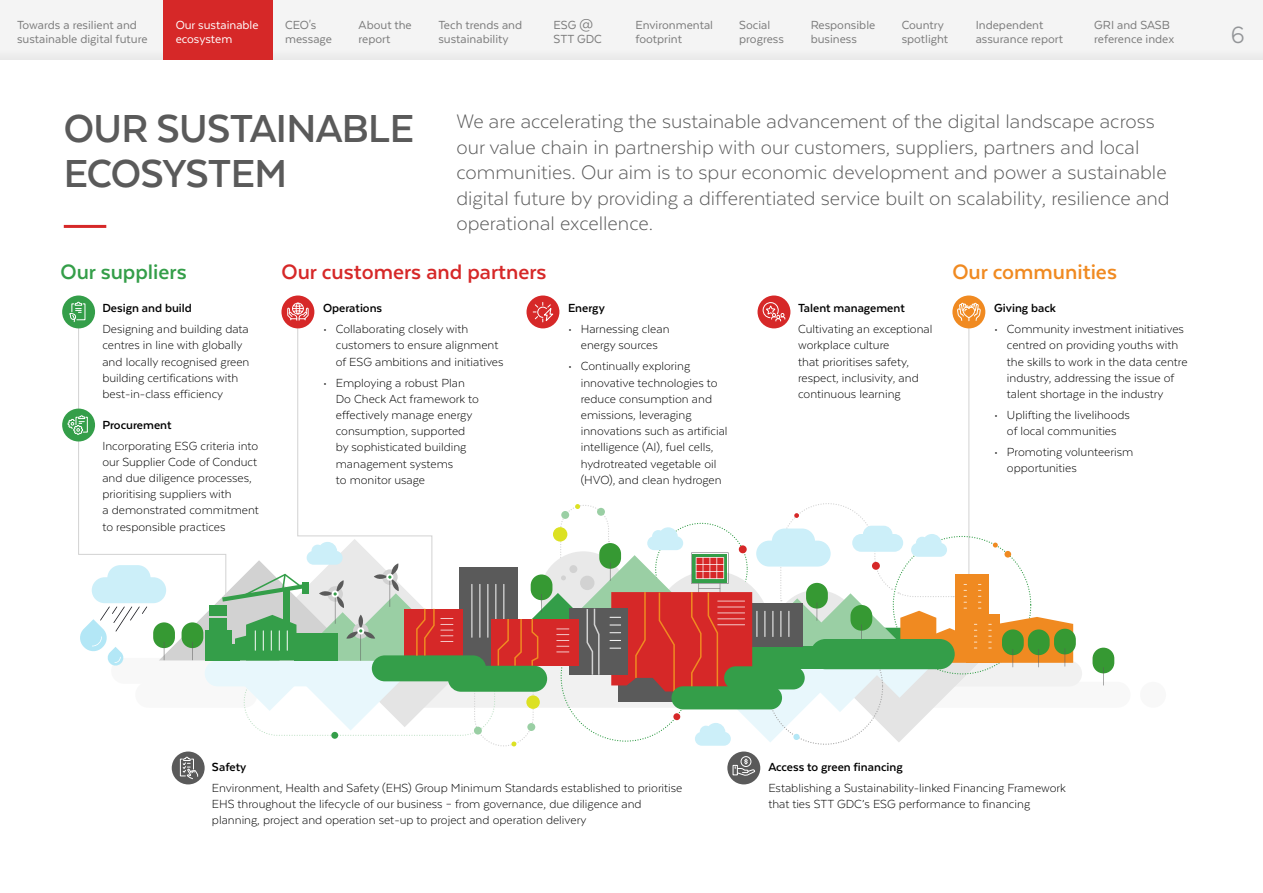
<style>
.page{position:relative;width:1263px;height:893px;background:#fff}
.page>*{position:absolute;margin:0;border:0;box-sizing:border-box;transform-origin:0 0}
.t1{font:700 45px/45px "Texta";letter-spacing:-.015em;color:#5a5a5a}
.t2{font:27px "Texta";color:#939598}
.t3{font:700 24px "Texta";color:#d62828}
.t4{font:700 24px "Texta";color:#f08a21}
.t5{font:700 24px "Texta";color:#349e49}
.t6{font:300 22.5px/25.5px "Texta";color:#5a5a5a}
.t7{font:300 13.5px/16.2px "Texta";color:#000}
.t8{font:13.5px/13.5px "Texta";color:#7b7b7b}
.t9{font:700 13.5px "Texta";color:#000}
.t10{font:13.5px/13.5px "Texta";color:#fff}
</style>
<div class="page">
<hr style="left:64px;top:225px;width:42px;height:3px;background:#d62828">
<div style="left:909px;top:682px;width:221px;height:26px;background:#f8f8f8;border-radius:13px"></div>
<div style="left:941px;top:661px;width:141px;height:25px;background:#f1f1f1;border-radius:13px"></div>
<div style="left:1140px;top:682px;width:26px;height:26px;background:#f8f8f8;border-radius:50%"></div>
<div style="left:956px;top:574px;width:33px;height:80px;background:#f08a21"></div>
<div style="left:966px;top:614px;width:33px;height:49px;background:#f08a21"></div>
<div style="left:1004px;top:551px;width:7px;height:7px;background:#f08a21;border-radius:50%"></div>
<svg style="left:993px;top:543px;width:5px;height:4px"></svg>
<div style="left:1054px;top:629px;width:22px;height:25px;background:#369933;border-radius:11px"></div>
<div style="left:1092px;top:648px;width:22px;height:25px;background:#369933;border-radius:11px"></div>
<svg style="left:1103px;top:667px;width:1px;height:18px"></svg>
<svg style="left:988px;top:617px;width:85px;height:50px"></svg>
<div style="left:62px;top:295px;width:33px;height:33px;background:#349e49;border-radius:50%"></div>
<div style="left:952px;top:295px;width:33px;height:33px;background:#f08a21;border-radius:50%"></div>
<div style="left:62px;top:409px;width:33px;height:32px;background:#349e49;border-radius:50%"></div>
<div style="left:172px;top:751px;width:33px;height:33px;background:#5a5a5a;border-radius:50%"></div>
<svg style="left:180px;top:757px;width:19px;height:22px"></svg>
<svg style="left:727px;top:751px;width:33px;height:33px"></svg>
<svg style="left:735px;top:759px;width:20px;height:17px"></svg>
<div style="left:741px;top:756px;width:10px;height:11px;border:1px solid #fff;border-radius:50%"></div>
<svg style="left:68px;top:295px;width:913px;height:452px"></svg>
<div style="left:0;top:0;width:1263px;height:60px;background:#f4f4f4"></div>
<div style="left:163px;top:0;width:109px;height:60px;background:#d62828"></div>
<p class="t8" style="left:17px;top:18px;width:132px">Towards a resilient and sustainable digital future</p>
<p class="t8" style="left:285px;top:18px;width:48px">CEO's message</p>
<p class="t8" style="left:359px;top:18px;width:55px">About the report</p>
<p class="t8" style="left:438px;top:18px;width:85px">Tech trends and sustainability</p>
<p class="t8" style="left:554px;top:18px;width:50px">ESG @<br>STT GDC</p>
<p class="t8" style="left:635px;top:18px;width:79px">Environmental footprint</p>
<p class="t8" style="left:739px;top:18px;width:46px">Social progress</p>
<p class="t8" style="left:811px;top:18px;width:66px">Responsible business</p>
<p class="t8" style="left:902px;top:18px;width:48px">Country spotlight</p>
<p class="t8" style="left:976px;top:18px;width:89px">Independent assurance report</p>
<p class="t8" style="left:1094px;top:18px;width:81px">GRI and SASB reference index</p>
<p class="t10" style="left:176px;top:18px;width:84px">Our sustainable ecosystem</p>
<h1 class="t1" style="left:64px;top:105px;width:352px">OUR SUSTAINABLE<br>ECOSYSTEM</h1>
<p class="t6" style="left:456px;top:109px;width:715px">We are accelerating the sustainable advancement of the digital landscape across our value chain in partnership with our customers, suppliers, partners and local communities. Our aim is to spur economic development and power a sustainable digital future by providing a differentiated service built on scalability, resilience and operational excellence.</p>
<h3 class="t5" style="left:60px;top:259px;width:128px">Our suppliers</h3>
<h3 class="t3" style="left:281px;top:259px;width:267px">Our customers and partners</h3>
<h3 class="t4" style="left:952px;top:259px;width:166px">Our communities</h3>
<p class="t9" style="left:102px;top:301px;width:91px">Design and build</p>
<p class="t7" style="left:102px;top:321px;width:148px">Designing and building data centres in line with globally and locally recognised green building certifications with best-in-class efficiency</p>
<p class="t9" style="left:102px;top:418px;width:71px">Procurement</p>
<p class="t7" style="left:102px;top:437px;width:158px">Incorporating ESG criteria into our Supplier Code of Conduct and due diligence processes, prioritising suppliers with<br>a demonstrated commitment to responsible practices</p>
<p class="t9" style="left:323px;top:301px;width:61px">Operations</p>
<p class="t7" style="left:336px;top:321px;width:169px;text-indent:-13px">• Collaborating closely with customers to ensure alignment of ESG ambitions and initiatives</p>
<p class="t7" style="left:336px;top:374px;width:145px;text-indent:-13px">• Employing a robust Plan<br>Do Check Act framework to effectively manage energy consumption, supported by sophisticated building management systems<br>to monitor usage</p>
<p class="t9" style="left:568px;top:301px;width:38px">Energy</p>
<p class="t7" style="left:568px;top:321px;width:103px;text-align:center">• Harnessing clean energy sources</p>
<p class="t7" style="left:581px;top:358px;width:148px;text-indent:-13px">• Continually exploring innovative technologies to reduce consumption and emissions, leveraging innovations such as artificial intelligence (AI), fuel cells, hydrotreated vegetable oil (HVO), and clean hydrogen</p>
<p class="t9" style="left:798px;top:301px;width:108px">Talent management</p>
<p class="t7" style="left:798px;top:321px;width:136px">Cultivating an exceptional workplace culture<br>that prioritises safety, respect, inclusivity, and continuous learning</p>
<p class="t9" style="left:994px;top:301px;width:63px">Giving back</p>
<p class="t7" style="left:1007px;top:321px;width:182px;text-indent:-13px">• Community investment initiatives centred on providing youths with the skills to work in the data centre industry, addressing the issue of talent shortage in the industry</p>
<p class="t7" style="left:994px;top:407px;width:137px;text-align:center">• Uplifting the livelihoods of local communities</p>
<p class="t7" style="left:1007px;top:444px;width:128px;text-indent:-13px">• Promoting volunteerism opportunities</p>
<h2 class="t2" style="left:1231px;top:21px;width:15px">6</h2>
<p class="t9" style="left:212px;top:760px;width:36px">Safety</p>
<p class="t7" style="left:212px;top:780px;width:472px">Environment, Health and Safety (EHS) Group Minimum Standards established to prioritise<br>EHS throughout the lifecycle of our business – from governance, due diligence and planning, project and operation set-up to project and operation delivery</p>
<p class="t9" style="left:768px;top:760px;width:136px">Access to green financing</p>
<p class="t7" style="left:768px;top:780px;width:299px">Establishing a Sustainability-linked Financing Framework that ties STT GDC’s ESG performance to financing</p>
</div>
